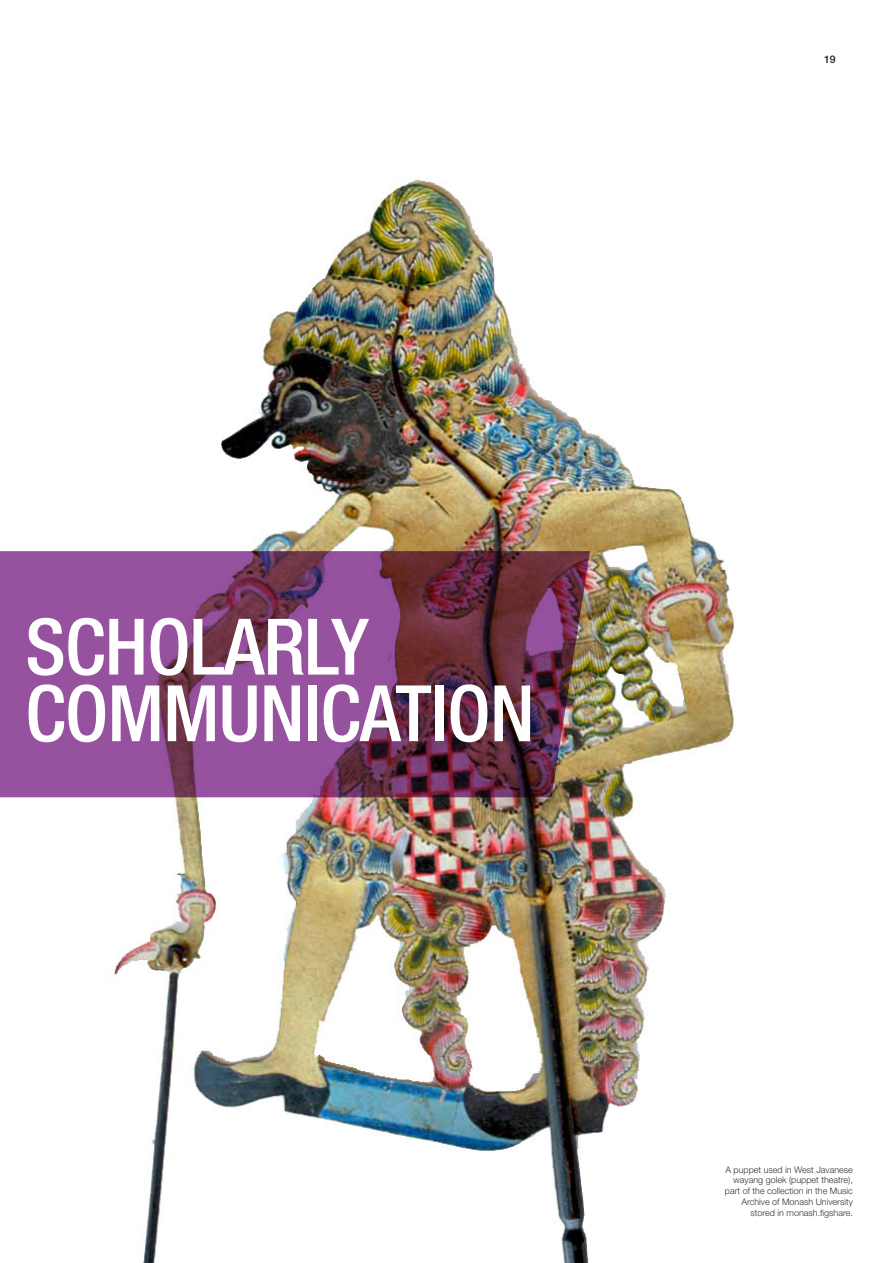
<style>
.page{position:relative;width:893px;height:1263px;background:#fff}
.page>*{position:absolute;margin:0;border:0;box-sizing:border-box;transform-origin:0 0}
.Heading_52pt{font:500 condensed 78px/66.6px "Helvetica Neue";letter-spacing:-.01em;color:#fff}
.t1{font:500 10.5px "Helvetica Neue";color:#231f20}
.Footnotes{font:300 9px/10.8px "Helvetica Neue";color:#333233;text-align:right}
</style>
<div class="page">
<img style="left:34px;top:180px;width:700px;height:1083px">
<img style="left:0;top:551px;width:590px;height:246px">
<p class="t1" style="left:824px;top:53px;width:13px">19</p>
<p class="Heading_52pt" style="left:25px;top:613px;width:511px">SCHOLARLY<br>COMMUNICATION</p>
<p class="Footnotes" style="left:725px;top:1164px;width:130px">A puppet used in West Javanese wayang golek (puppet theatre), part of the collection in the Music<br>Archive of Monash University stored in monash.figshare.</p>
</div>
